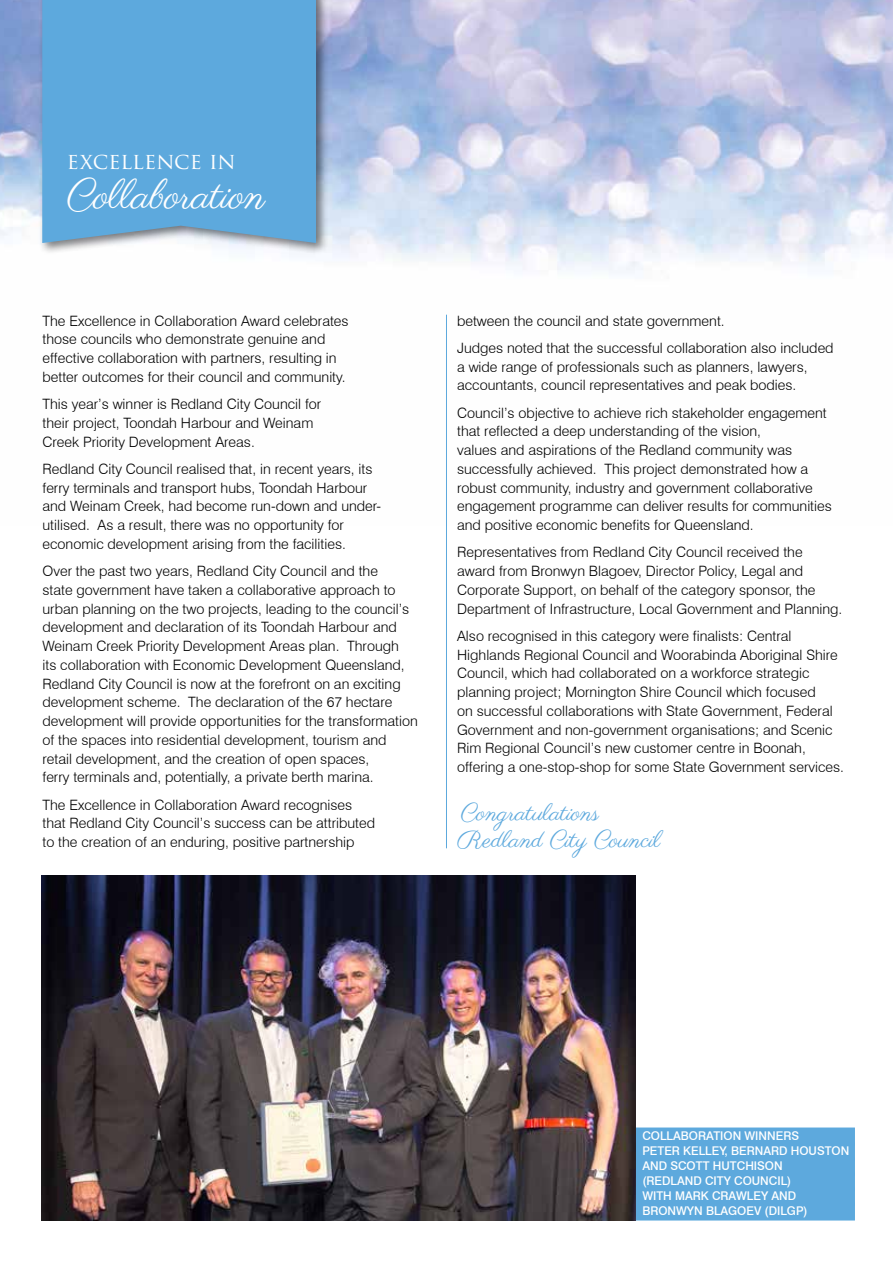
<style>
.page{position:relative;width:893px;height:1263px;background:#fff}
.page>*{position:absolute;margin:0;border:0;box-sizing:border-box;transform-origin:0 0}
.t1{font:41.7px "Parisienne";color:#fff}
.t2{font:24px/27px "Parisienne";color:#5da9dd}
.t3{font:22.05px "Trajan Pro";color:#fff}
.t4{font:300 14.25px/18.8px "Swiss 721 BT";color:#000}
.t5{font:500 12px/15px "Swiss 721 BT";color:#fff}
</style>
<div class="page">
<img style="left:0;top:0;width:893px;height:315px">
<div style="left:38px;top:0;width:290px;height:255px;background:#000;opacity:.5"></div>
<div style="left:42px;top:0;width:274px;height:243px;background:#5da9dd"></div>
<div style="left:630px;top:1127px;width:225px;height:18px;background:#5da9dd"></div>
<div style="left:630px;top:1142px;width:225px;height:18px;background:#5da9dd"></div>
<div style="left:630px;top:1157px;width:225px;height:18px;background:#5da9dd"></div>
<div style="left:630px;top:1172px;width:225px;height:18px;background:#5da9dd"></div>
<div style="left:630px;top:1187px;width:225px;height:18px;background:#5da9dd"></div>
<div style="left:630px;top:1202px;width:225px;height:18px;background:#5da9dd"></div>
<img style="left:42px;top:875px;width:594px;height:345px">
<hr style="left:446px;top:315px;width:1px;height:533px;background:#5da9dd">
<h3 class="t3" style="left:67px;top:147px;width:170px">EXCELLENCE IN</h3>
<h1 class="t1" style="left:67px;top:169px;width:200px">Collaboration</h1>
<p class="t4" style="left:43px;top:311px;width:308px">The Excellence in Collaboration Award celebrates those councils who demonstrate genuine and effective collaboration with partners, resulting in better outcomes for their council and community.</p>
<p class="t4" style="left:43px;top:394px;width:280px">This year’s winner is Redland City Council for their project, Toondah Harbour and Weinam<br>Creek Priority Development Areas.</p>
<p class="t4" style="left:43px;top:459px;width:340px">Redland City Council realised that, in recent years, its ferry terminals and transport hubs, Toondah Harbour and Weinam Creek, had become run-down and under&shy;utilised. As a result, there was no opportunity for economic development arising from the facilities.</p>
<p class="t4" style="left:43px;top:561px;width:377px">Over the past two years, Redland City Council and the<br>state government have taken a collaborative approach to urban planning on the two projects, leading to the council’s development and declaration of its Toondah Harbour and Weinam Creek Priority Development Areas plan. Through<br>its collaboration with Economic Development Queensland, Redland City Council is now at the forefront on an exciting development scheme. The declaration of the 67 hectare development will provide opportunities for the transformation of the spaces into residential development, tourism and retail development, and the creation of open spaces,<br>ferry terminals and, potentially, a private berth marina.</p>
<p class="t4" style="left:43px;top:795px;width:334px">The Excellence in Collaboration Award recognises that Redland City Council’s success can be attributed to the creation of an enduring, positive partnership</p>
<p class="t4" style="left:457px;top:307px;width:378px;line-height:27.3px">between the council and state government.<br>Judges noted that the successful collaboration also included</p>
<p class="t4" style="left:457px;top:357px;width:352px">a wide range of professionals such as planners, lawyers, accountants, council representatives and peak bodies.</p>
<p class="t4" style="left:457px;top:403px;width:376px">Council’s objective to achieve rich stakeholder engagement that reflected a deep understanding of the vision,<br>values and aspirations of the Redland community was successfully achieved. This project demonstrated how a robust community, industry and government collaborative engagement programme can deliver results for communities and positive economic benefits for Queensland.</p>
<p class="t4" style="left:457px;top:543px;width:387px">Representatives from Redland City Council received the award from Bronwyn Blagoev, Director Policy, Legal and Corporate Support, on behalf of the category sponsor, the Department of Infrastructure, Local Government and Planning.</p>
<p class="t4" style="left:457px;top:626px;width:388px">Also recognised in this category were finalists: Central Highlands Regional Council and Woorabinda Aboriginal Shire Council, which had collaborated on a workforce strategic planning project; Mornington Shire Council which focused<br>on successful collaborations with State Government, Federal Government and non-government organisations; and Scenic Rim Regional Council’s new customer centre in Boonah, offering a one-stop-shop for some State Government services.</p>
<h2 class="t2" style="left:457px;top:800px;width:205px">Congratulations<br>Redland City Council</h2>
<p class="t5" style="left:642px;top:1128px;width:208px">COLLABORATION WINNERS<br>PETER KELLEY, BERNARD HOUSTON<br>AND SCOTT HUTCHISON<br>(REDLAND CITY COUNCIL)<br>WITH MARK CRAWLEY AND<br>BRONWYN BLAGOEV (DILGP)</p>
</div>
